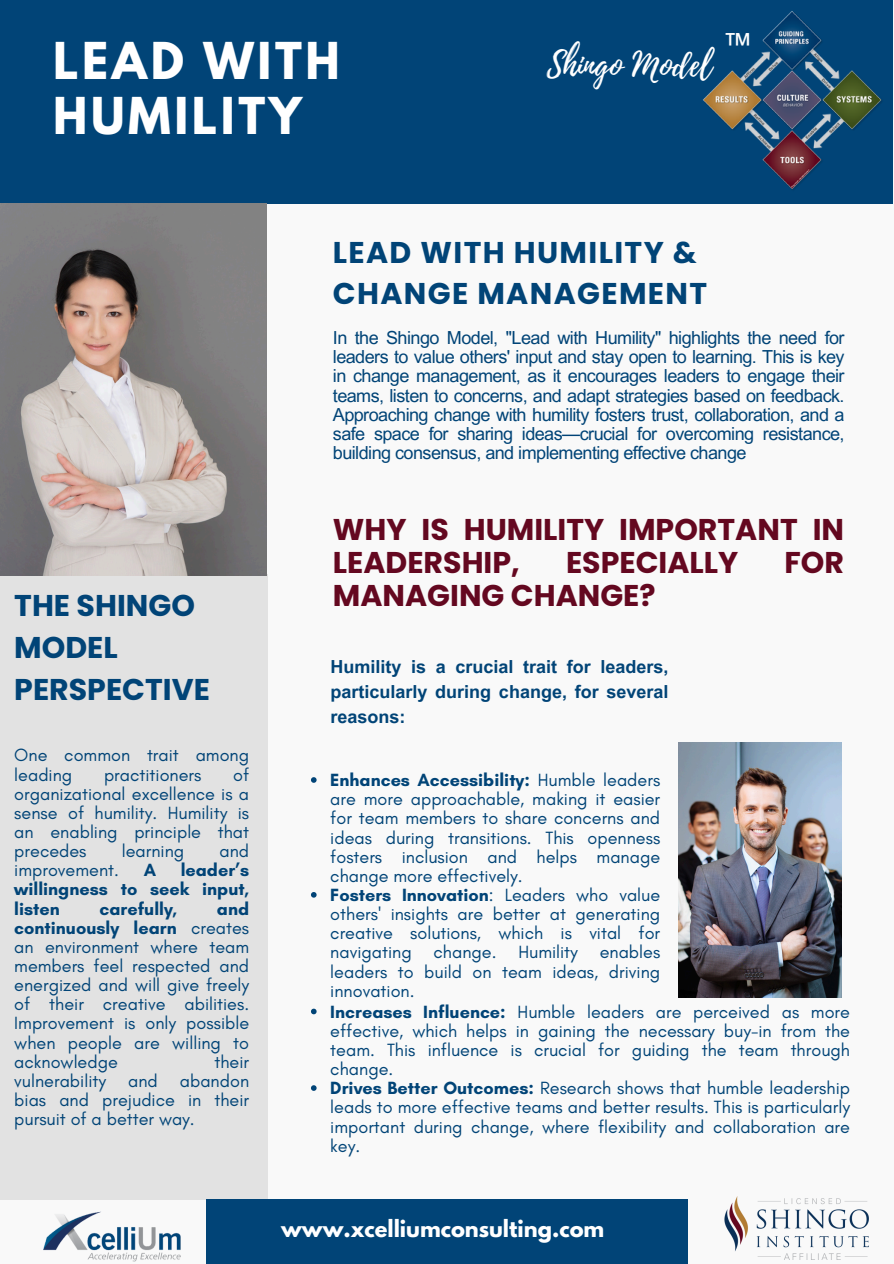
<style>
.page{position:relative;width:894px;height:1264px;background:#fff}
.page>*{position:absolute;margin:0;border:0;box-sizing:border-box;transform-origin:0 0}
.t1{font:700 45px/55.2px "League Spartan";letter-spacing:.08em;color:#fff}
.t2{font:34.8px "Open Sans";color:#fff}
.t3{font:33.15px "Playlist Script";color:#fff}
.t4{font:700 30px/32.7px "Poppins";color:#640820}
.t5{font:700 30px/41.7px "Poppins";letter-spacing:.045em;color:#014477}
.t6{font:700 30px/41.7px "Poppins";color:#014477}
.t7{font:700 21px "League Spartan";color:#fff}
.t8{font:18px/19.2px "Glacial Indifference";color:#014477;text-align:justify}
.t9{font:18px/19.2px "Arial MT Pro";letter-spacing:-.03em;color:#014477;text-align:justify}
.t10{font:700 18px/24.8px "Arial MT Pro";color:#014477;text-align:justify}
.t11{font:700 18px/19.2px "Glacial Indifference";color:#014477;text-align:justify}
.s1{font-weight:700}
</style>
<div class="page">
<div style="left:0;top:0;width:893px;height:1263px;background:#f9f9f9"></div>
<img style="left:678px;top:742px;width:163px;height:255px">
<div style="left:0;top:574px;width:267px;height:625px;background:#e2e2e2"></div>
<div style="left:206px;top:1199px;width:481px;height:64px;background:#014477"></div>
<div style="left:0;top:0;width:892px;height:203px;background:#014477"></div>
<img style="left:724px;top:1196px;width:144px;height:63px">
<img style="left:35px;top:1199px;width:160px;height:63px">
<svg style="left:311px;top:777px;width:5px;height:5px"></svg>
<svg style="left:311px;top:892px;width:5px;height:5px"></svg>
<svg style="left:311px;top:1008px;width:5px;height:6px"></svg>
<svg style="left:311px;top:1085px;width:5px;height:5px"></svg>
<img style="left:0;top:203px;width:266px;height:372px">
<img style="left:702px;top:11px;width:180px;height:179px">
<p class="t1" style="left:53px;top:39px;width:288px">LEAD WITH<br>HUMILITY</p>
<p class="t3" style="left:546px;top:41px;width:166px">Shingo Model</p>
<p class="t2" style="left:725px;top:21px;width:28px">™</p>
<p class="t5" style="left:333px;top:231px;width:375px">LEAD WITH HUMILITY &amp;<br>CHANGE MANAGEMENT</p>
<p class="t6" style="left:14px;top:585px;width:197px">THE SHINGO<br>MODEL<br>PERSPECTIVE</p>
<h2 class="t8" style="left:14px;top:745px;width:236px">One common trait among leading</h2>
<h2 class="t8" style="left:14px;top:764px;width:236px;text-indent:219px">of organizational excellence is a sense of humility. Humility is an enabling principle that precedes</h2>
<h2 class="t8" style="left:104px;top:764px;width:99px">practitioners</h2>
<h2 class="t8" style="left:122px;top:841px;width:64px">learning</h2>
<h2 class="t8" style="left:219px;top:841px;width:31px">and</h2>
<h2 class="t11" style="left:14px;top:860px;width:236px;text-indent:166px">leader’s willingness to seek input, listen</h2>
<h2 class="t8" style="left:14px;top:860px;width:106px">improvement.</h2>
<h2 class="t11" style="left:144px;top:860px;width:14px">A</h2>
<h2 class="t8" style="left:14px;top:898px;width:236px;text-indent:203px"><span class="s1">and continuously learn</span> creates an environment where team members feel respected and energized and will give freely of their creative abilities.<br>Improvement is only possible when people are willing to acknowledge</h2>
<h2 class="t11" style="left:99px;top:898px;width:79px">carefully,</h2>
<h2 class="t8" style="left:14px;top:1051px;width:236px;text-indent:200px">their vulnerability and abandon bias and prejudice in their pursuit of a better way.</h2>
<h2 class="t9" style="left:333px;top:330px;width:513px">In the Shingo Model, "Lead with Humility" highlights the need for leaders to value others' input and stay open to learning. This is key in change management, as it encourages leaders to engage their teams, listen to concerns, and adapt strategies based on feedback.<br>Approaching change with humility fosters trust, collaboration, and a safe space for sharing ideas—crucial for overcoming resistance, building consensus, and implementing effective change</h2>
<h3 class="t4" style="left:333px;top:513px;width:512px">WHY IS HUMILITY IMPORTANT IN<br>LEADERSHIP,</h3>
<h3 class="t4" style="left:566px;top:546px;width:174px">ESPECIALLY</h3>
<h3 class="t4" style="left:784px;top:546px;width:61px">FOR</h3>
<h3 class="t4" style="left:333px;top:579px;width:324px">MANAGING CHANGE?</h3>
<h2 class="t10" style="left:330px;top:656px;width:340px">Humility is a crucial trait for leaders, particularly during change, for several reasons:</h2>
<p class="t8" style="left:330px;top:770px;width:331px"><span class="s1">Enhances Accessibility:</span> Humble leaders are more approachable, making it easier for team members to share concerns and ideas during transitions. This openness fosters inclusion and helps manage change more effectively.</p>
<h1 class="t8" style="left:330px;top:885px;width:331px"><span class="s1">Fosters Innovation</span>: Leaders who value others' insights are better at generating creative solutions, which is vital for navigating change. Humility enables leaders to build on team ideas, driving innovation.</h1>
<p class="t8" style="left:330px;top:1001px;width:521px"><span class="s1">Increases Influence:</span> Humble leaders are perceived as more effective, which helps in gaining the necessary buy-in from the team. This influence is crucial for guiding the team through change.</p>
<h5 class="t8" style="left:330px;top:1078px;width:521px"><span class="s1">Drives Better Outcomes:</span> Research shows that humble leadership leads to more effective teams and better results. This is particularly important during change, where flexibility and collaboration are key.</h5>
<p class="t7" style="left:281px;top:1218px;width:324px">www.xcelliumconsulting.com</p>
</div>
